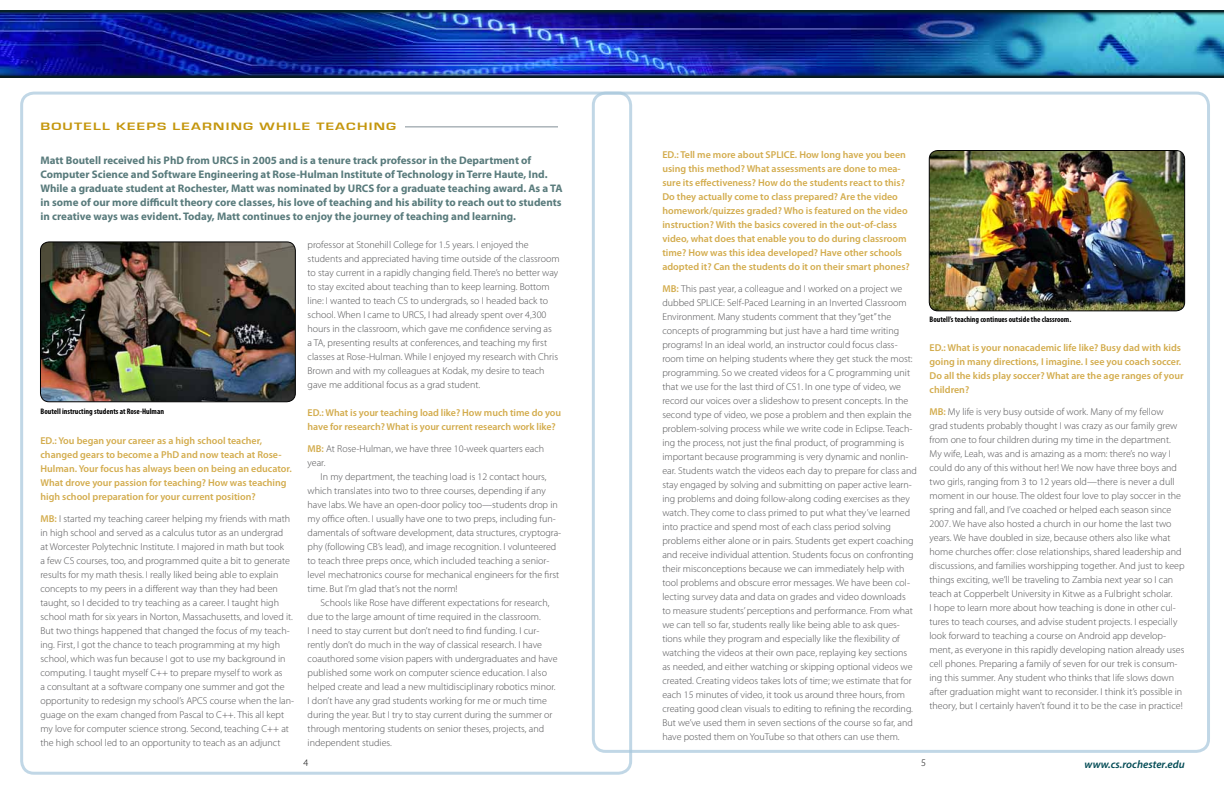
<style>
.page{position:relative;width:1224px;height:792px;background:#fff}
.page>*{position:absolute;margin:0;border:0;box-sizing:border-box;transform-origin:0 0}
.t1{font:700 11px/14px "Myriad Pro";color:#597b7c}
.t2{font:700 11px "Eurostile";letter-spacing:.08em;color:#c4960c;scale:1.39 1}
.t3{font:italic 600 11px "Myriad Pro";color:#004a54}
.t4{font:300 10px/14px "Myriad Pro";color:#4f4f51}
.t5{font:600 10px/14px "Myriad Pro";color:#d3ac4d}
.t6{font:300 10px "Myriad Pro";color:#000}
.t7{font:700 condensed 8px "Myriad Pro";color:#000}
.s1{font-weight:600;color:#d3ac4d}
</style>
<div class="page">
<div style="left:20px;top:92px;width:612px;height:683px;border:3px solid #a8c8dd;border-radius:12px"></div>
<div style="left:0;top:10px;width:1224px;height:68px;background:#071f24"></div>
<div style="left:592px;top:92px;width:618px;height:661px;border:3px solid #a8c8dd;border-radius:12px"></div>
<hr style="left:405px;top:127px;width:153px;height:1px;background:#828f96">
<img style="left:929px;top:151px;width:256px;height:160px">
<div style="left:929px;top:150px;width:256px;height:161px;border:1px solid #000;border-radius:9px"></div>
<img style="left:40px;top:242px;width:255px;height:160px">
<div style="left:40px;top:242px;width:256px;height:160px;border:1px solid #000;border-radius:9px"></div>
<img style="left:0;top:12px;width:1224px;height:64px">
<p class="t2" style="left:40px;top:120px;width:16px">BOUTE</p>
<p class="t2" style="left:93px;top:120px;width:66px">LL KEE PS LEARNIN</p>
<p class="t2" style="left:243px;top:120px;width:68px">G WHI LE TEACHIN</p>
<p class="t2" style="left:386px;top:120px;width:9px">G</p>
<p class="t1" style="left:40px;top:153px;width:524px">Matt Boutell received his PhD from URCS in 2005 and is a tenure track professor in the Department of Computer Science and Software Engineering at Rose-Hulman Institute of Technology in Terre Haute, Ind.<br>While a graduate student at Rochester, Matt was nominated by URCS for a graduate teaching award. As a TA in some of our more difficult theory core classes, his love of teaching and his ability to reach out to students in creative ways was evident. Today, Matt continues to enjoy the journey of teaching and learning.</p>
<p class="t7" style="left:40px;top:406px;width:125px">Boutell instructing students at Rose-Hulman</p>
<p class="t5" style="left:40px;top:433px;width:253px">ED.: You began your career as a high school teacher, changed gears to become a PhD and now teach at Rose-Hulman. Your focus has always been on being an educator.<br>What drove your passion for teaching? How was teaching high school preparation for your current position?</p>
<p class="t4" style="left:40px;top:512px;width:255px"><span class="s1">MB:</span> I started my teaching career helping my friends with math in high school and served as a calculus tutor as an undergrad<br>at Worcester Polytechnic Institute. I majored in math but took<br>a few CS courses, too, and programmed quite a bit to generate results for my math thesis. I really liked being able to explain concepts to my peers in a different way than they had been taught, so I decided to try teaching as a career. I taught high school math for six years in Norton, Massachusetts, and loved it.<br>But two things happened that changed the focus of my teach&shy;ing. First, I got the chance to teach programming at my high school, which was fun because I got to use my background in computing. I taught myself C++ to prepare myself to work as<br>a consultant at a software company one summer and got the opportunity to redesign my school’s APCS course when the lan&shy;guage on the exam changed from Pascal to C++. This all kept my love for computer science strong. Second, teaching C++ at the high school led to an opportunity to teach as an adjunct</p>
<p class="t4" style="left:308px;top:238px;width:253px">professor at Stonehill College for 1.5 years. I enjoyed the students and appreciated having time outside of the classroom to stay current in a rapidly changing field. There’s no better way to stay excited about teaching than to keep learning. Bottom line: I wanted to teach CS to undergrads, so I headed back to school. When I came to URCS, I had already spent over 4,300 hours in the classroom, which gave me confidence serving as<br>a TA, presenting results at conferences, and teaching my first classes at Rose-Hulman. While I enjoyed my research with Chris Brown and with my colleagues at Kodak, my desire to teach gave me additional focus as a grad student.</p>
<p class="t5" style="left:308px;top:405px;width:255px">ED.: What is your teaching load like? How much time do you have for research? What is your current research work like?</p>
<p class="t4" style="left:308px;top:442px;width:238px"><span class="s1">MB:</span> At Rose-Hulman, we have three 10-week quarters each year.</p>
<p class="t4" style="left:308px;top:470px;width:255px;text-indent:13px">In my department, the teaching load is 12 contact hours, which translates into two to three courses, depending if any have labs. We have an open-door policy too—students drop in my office often. I usually have one to two preps, including fun&shy;damentals of software development, data structures, cryptogra&shy;phy (following CB’s lead), and image recognition. I volunteered to teach three preps once, which included teaching a senior&shy;level mechatronics course for mechanical engineers for the first time. But I’m glad that’s not the norm!</p>
<p class="t4" style="left:308px;top:596px;width:251px;text-indent:13px">Schools like Rose have different expectations for research, due to the large amount of time required in the classroom.<br>I need to stay current but don’t need to find funding. I cur&shy;rently don’t do much in the way of classical research. I have coauthored some vision papers with undergraduates and have published some work on computer science education. I also helped create and lead a new multidisciplinary robotics minor.<br>I don’t have any grad students working for me or much time during the year. But I try to stay current during the summer or through mentoring students on senior theses, projects, and independent studies.</p>
<p class="t5" style="left:662px;top:147px;width:249px;text-indent:133px">. How long have you been using this method? What assessments are done to mea&shy;sure its effectiveness? How do the students react to this?<br>Do they actually come to class prepared? Are the video homework/quizzes graded? Who is featured on the video instruction? With the basics covered in the out-of-class video, what does that enable you to do during classroom time? How was this idea developed? Have other schools adopted it? Can the students do it on their smart phones?</p>
<p class="t4" style="left:662px;top:282px;width:256px"><span class="s1">MB:</span> This past year, a colleague and I worked on a project we dubbed SPLICE: Self-Paced Learning in an Inverted Classroom Environment. Many students comment that they “get” the concepts of programming but just have a hard time writing programs! In an ideal world, an instructor could focus class&shy;room time on helping students where they get stuck the most: programming. So we created videos for a C programming unit that we use for the last third of CS1. In one type of video, we record our voices over a slideshow to present concepts. In the second type of video, we pose a problem and then explain the problem-solving process while we write code in Eclipse. Teach&shy;ing the process, not just the final product, of programming is important because programming is very dynamic and nonlin&shy;ear. Students watch the videos each day to prepare for class and stay engaged by solving and submitting on paper active learn&shy;ing problems and doing follow-along coding exercises as they watch. They come to class primed to put what they’ve learned into practice and spend most of each class period solving problems either alone or in pairs. Students get expert coaching and receive individual attention. Students focus on confronting their misconceptions because we can immediately help with tool problems and obscure error messages. We have been col&shy;lecting survey data and data on grades and video downloads<br>to measure students’ perceptions and performance. From what we can tell so far, students really like being able to ask ques&shy;tions while they program and especially like the flexibility of watching the videos at their own pace, replaying key sections as needed, and either watching or skipping optional videos we created. Creating videos takes lots of time; we estimate that for each 15 minutes of video, it took us around three hours, from creating good clean visuals to editing to refining the recording.<br>But we’ve used them in seven sections of the course so far, and have posted them on YouTube so that others can use them.</p>
<p class="t5" style="left:662px;top:147px;width:120px">ED.: Tell me more about SPLICE</p>
<p class="t7" style="left:930px;top:314px;width:143px">Boutell’s teaching continues outside the classroom.</p>
<p class="t5" style="left:930px;top:341px;width:256px">ED.: What is your nonacademic life like? Busy dad with kids going in many directions, I imagine. I see you coach soccer.<br>Do all the kids play soccer? What are the age ranges of your children?</p>
<p class="t4" style="left:930px;top:405px;width:257px"><span class="s1">MB:</span> My life is very busy outside of work. Many of my fellow<br>grad students probably thought I was crazy as our family grew from one to four children during my time in the department.<br>My wife, Leah, was and is amazing as a mom: there’s no way I could do any of this without her! We now have three boys and two girls, ranging from 3 to 12 years old—there is never a dull moment in our house. The oldest four love to play soccer in the spring and fall, and I’ve coached or helped each season since 2007. We have also hosted a church in our home the last two years. We have doubled in size, because others also like what home churches offer: close relationships, shared leadership and discussions, and families worshipping together. And just to keep things exciting, we’ll be traveling to Zambia next year so I can teach at Copperbelt University in Kitwe as a Fulbright scholar.<br>I hope to learn more about how teaching is done in other cul&shy;tures to teach courses, and advise student projects. I especially look forward to teaching a course on Android app develop&shy;ment, as everyone in this rapidly developing nation already uses cell phones. Preparing a family of seven for our trek is consum&shy;ing this summer. Any student who thinks that life slows down after graduation might want to reconsider. I think it’s possible in theory, but I certainly haven’t found it to be the case in practice!</p>
<p class="t6" style="left:304px;top:758px;width:6px">4</p>
<p class="t6" style="left:921px;top:758px;width:6px">5</p>
<p class="t3" style="left:1085px;top:758px;width:102px">www.cs.rochester.edu</p>
</div>
